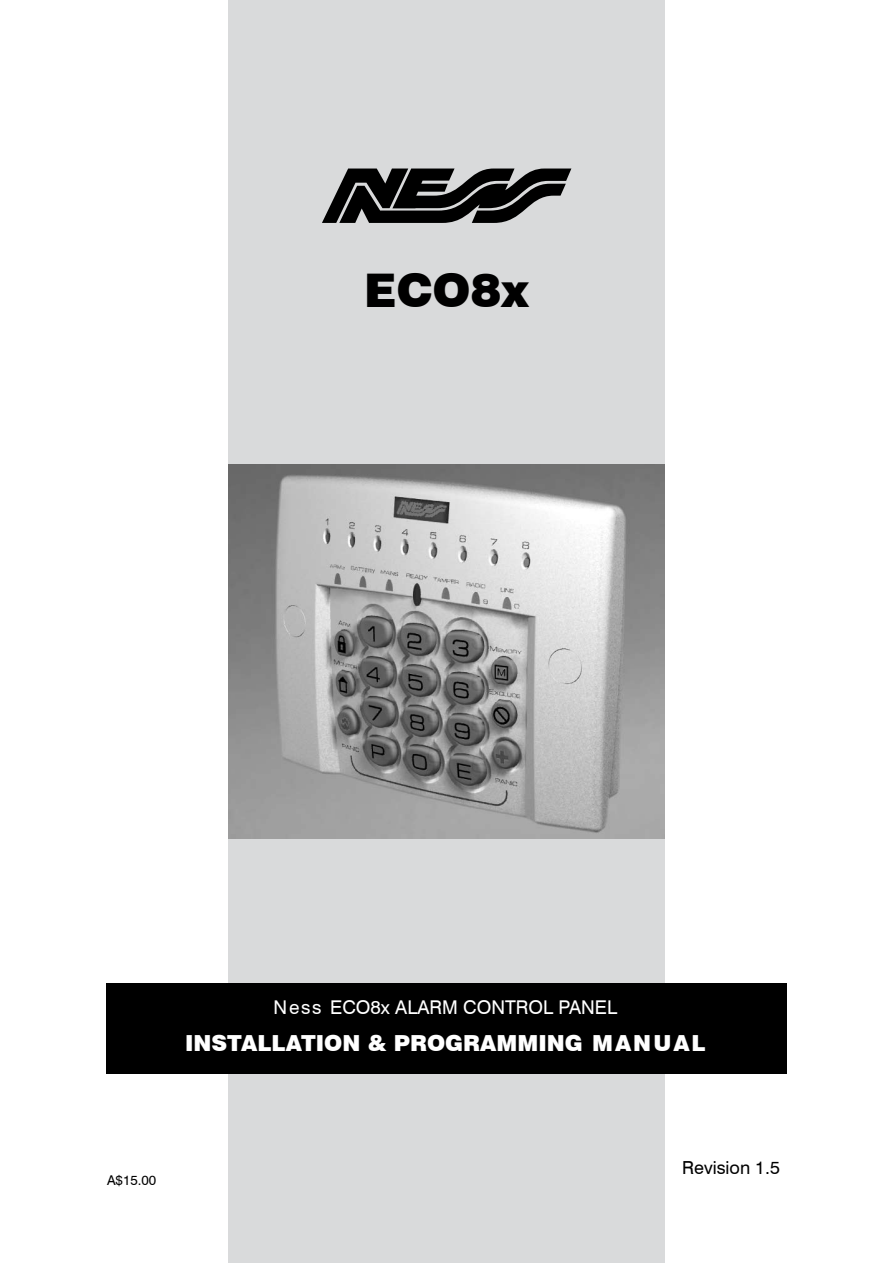
<style>
.page{position:relative;width:893px;height:1263px;background:#fff}
.page>*{position:absolute;margin:0;border:0;box-sizing:border-box;transform-origin:0 0}
.t1{font:900 46.35px "Swiss 721 BT";color:#000}
.t2{font:900 22.2px "Swiss 721 BT";color:#fff}
.t3{font:18.9px "Swiss 721 BT";color:#fff}
.t4{font:18px "Swiss 721 BT";color:#000}
.t5{font:13.5px "Swiss 721 BT";color:#000}
</style>
<div class="page">
<div style="left:228px;top:0;width:437px;height:1263px;background:#d9dadb"></div>
<svg style="left:322px;top:169px;width:249px;height:54px"></svg>
<div style="left:106px;top:983px;width:681px;height:91px;background:#000"></div>
<img style="left:228px;top:465px;width:437px;height:373px">
<h1 class="t1" style="left:364px;top:263px;width:166px">ECO8X</h1>
<p class="t3" style="left:274px;top:995px;width:204px">NESS ECO8X ALARM CON</p>
<p class="t3" style="left:505px;top:995px;width:78px">TRO L PANE</p>
<p class="t3" style="left:607px;top:995px;width:12px">L</p>
<p class="t2" style="left:185px;top:1030px;width:427px">INSTALLATION &amp; PROGRAMMING MAN</p>
<p class="t2" style="left:653px;top:1030px;width:37px">UAL</p>
<p class="t5" style="left:107px;top:1172px;width:51px">A$15.00</p>
<p class="t4" style="left:682px;top:1157px;width:99px">REVISION 1.5</p>
</div>
